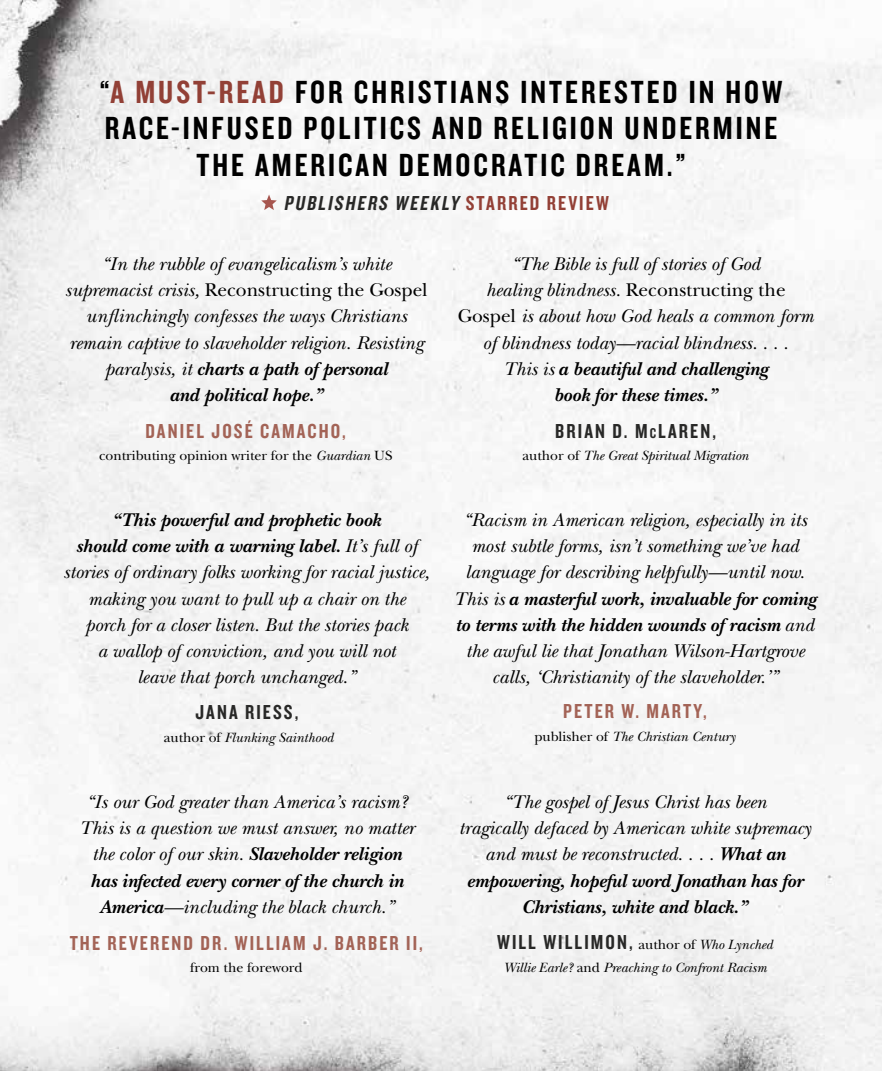
<style>
.page{position:relative;width:882px;height:1071px;background:#fff}
.page>*{position:absolute;margin:0;border:0;box-sizing:border-box;transform-origin:0 0}
.t1{font:33.25px/36.8px "Knockout 49 Liteweight";letter-spacing:.09em;color:#000;text-align:center}
.t2{font:21px "Knockout 49 Liteweight";letter-spacing:.1em;color:#a36356}
.t3{font:21px "Knockout 49 Liteweight";letter-spacing:.1em;color:#282827}
.t4{font:italic 21px "Knockout 49 Liteweight";color:#282827}
.t5{font:italic 19.25px/26.2px "New Baskerville";color:#000;text-align:center}
.t6{font:italic 14px "New Baskerville";color:#000}
.t7{font:14px "New Baskerville";color:#000}
.s1{color:#924036}
.s2{font-style:normal;color:#934036}
.s3{font-style:normal}
.s4{font-weight:700}
.s5{font-style:italic}
.s6{font-size:14.7px}
.s7{font-family:"New Baskerville";font-size:14px;color:#000}
.s8{font-family:"New Baskerville";font-style:italic;font-size:14px;color:#000}
</style>
<div class="page">
<img style="left:0;top:0;width:882px;height:1071px">
<hr style="left:881px;top:819px;width:1px;height:252px;background:#f1f1f2">
<hr style="left:66px;top:927px;width:166px;height:1px;background:#fff">
<svg style="left:261px;top:195px;width:16px;height:15px"></svg>
<h1 class="t1" style="left:100px;top:72px;width:684px">“<span class="s1">A MUST-READ</span> FOR CHRISTIANS INTERESTED IN HOW<br>RACE-INFUSED POLITICS AND RELIGION UNDERMINE<br>THE AMERICAN DEMOCRATIC DREAM.”</h1>
<p class="t4" style="left:284px;top:190px;width:327px">PUBLISHERS WEEKLY <span class="s2">S TA R R E D R E V I E W</span></p>
<p class="t5" style="left:65px;top:251px;width:364px">“In the rubble of evangelicalism’s white supremacist crisis, <span class="s3">Reconstructing the Gospel </span>unflinchingly confesses the ways Christians remain captive to slaveholder religion. Resisting paralysis, it <span class="s4">charts a path of personal<br>and political hope.”</span></p>
<p class="t2" style="left:146px;top:417px;width:202px">DANIEL JOSÉ CAMACHO,</p>
<p class="t7" style="left:99px;top:448px;width:295px">contributing opinion writer for the <span class="s5">Guardian</span> US</p>
<p class="t5" style="left:63px;top:507px;width:368px"><span class="s4">“This powerful and prophetic book<br>should come with a warning label.</span> It’s full of stories of ordinary folks working for racial justice, making you want to pull up a chair on the<br>porch for a closer listen. But the stories pack<br>a wallop of conviction, and you will not<br>leave that porch unchanged.”</p>
<p class="t3" style="left:196px;top:699px;width:104px">JANA RIESS,</p>
<p class="t6" style="left:164px;top:729px;width:171px"><span class="s3">author of</span> Flunking Sainthood</p>
<p class="t5" style="left:79px;top:789px;width:337px">“Is our God greater than America’s racism?<br>This is a question we must answer, no matter the color of our skin. <span class="s4">Slaveholder religion has infected every corner of the church in America</span>—including the black church.”</p>
<p class="t2" style="left:70px;top:929px;width:355px">THE REVEREND DR. WILLIAM J. BARBER II,</p>
<p class="t7" style="left:190px;top:960px;width:114px">from the foreword</p>
<p class="t5" style="left:458px;top:251px;width:357px">“The Bible is full of stories of God<br>healing blindness. <span class="s3">Reconstructing the Gospel</span> is about how God heals a common form of blindness today—racial blindness. . . .<br>This is <span class="s4">a beautiful and challenging<br>book for these times.”</span></p>
<p class="t3" style="left:555px;top:417px;width:162px">BRIAN D. M<span class="s6">c</span>LAREN,</p>
<p class="t6" style="left:523px;top:448px;width:228px"><span class="s3">author of</span> The Great Spiritual Migration</p>
<p class="t5" style="left:454px;top:507px;width:364px">“Racism in American religion, especially in its most subtle forms, isn’t something we’ve had language for describing helpfully—until now.<br>This is <span class="s4">a masterful work, invaluable for coming to terms with the hidden wounds of racism</span> and the awful lie that Jonathan Wilson-Hartgrove calls, ‘Christianity of the slaveholder.’”</p>
<p class="t2" style="left:563px;top:698px;width:145px">PETER W. MARTY,</p>
<p class="t6" style="left:534px;top:728px;width:203px"><span class="s3">publisher of</span> The Christian Century</p>
<p class="t5" style="left:459px;top:789px;width:354px">“The gospel of Jesus Christ has been<br>tragically defaced by American white supremacy and must be reconstructed. . . . <span class="s4">What an empowering, hopeful word Jonathan has for Christians, white and black.”</span></p>
<p class="t3" style="left:497px;top:929px;width:277px">WILL WILLIMON, <span class="s7">author of</span> <span class="s8">Who Lynched</span></p>
<p class="t6" style="left:503px;top:959px;width:265px">Willie Earle? <span class="s3">and</span> Preaching to Confront Racism</p>
</div>
